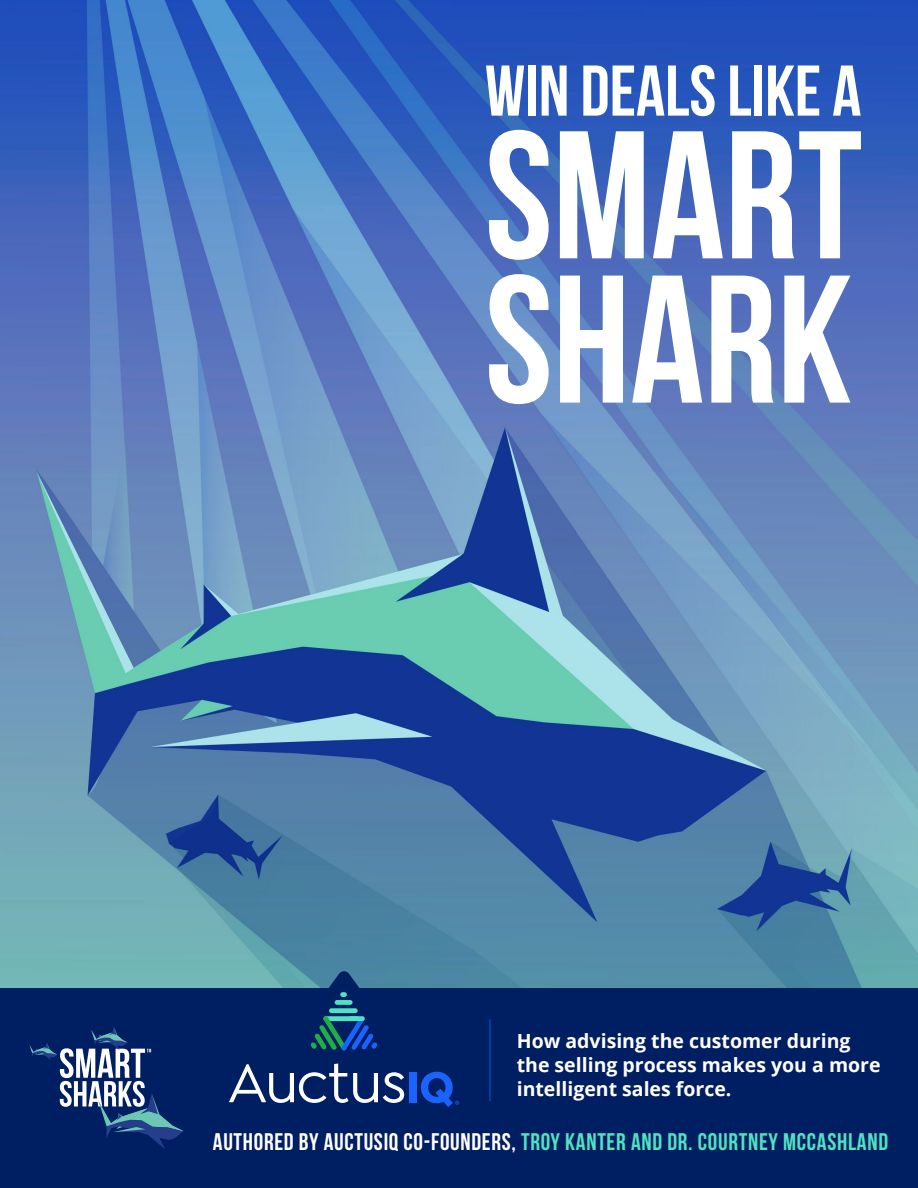
<style>
.page{position:relative;width:918px;height:1188px;background:#fff}
.page>*{position:absolute;margin:0;border:0;box-sizing:border-box;transform-origin:0 0}
.t1{font:700 181.5px/144.3px "Bebas Neue";color:#fff}
.t2{font:700 71.55px "Bebas Neue";color:#fff}
.t3{font:700 24px "Bebas Neue";letter-spacing:.03em;color:#50e3c2}
.t4{font:700 19.5px/24px "Open Sans";color:#fff}
.s1{color:#fff}
</style>
<div class="page">
<img style="left:0;top:0;width:918px;height:988px">
<div style="left:0;top:988px;width:918px;height:200px;background:#001e62"></div>
<svg style="left:229px;top:957px;width:230px;height:150px"></svg>
<hr style="left:489px;top:1019px;width:2px;height:82px;background:#0047ba">
<svg style="left:30px;top:1027px;width:154px;height:122px"></svg>
<h2 class="t2" style="left:485px;top:52px;width:378px">WIN DEALS LIKE A</h2>
<h1 class="t1" style="left:485px;top:121px;width:379px">SMART<br>SHARK</h1>
<p class="t4" style="left:517px;top:1028px;width:365px">How advising the customer during the selling process makes you a more intelligent sales force.</p>
<p class="t3" style="left:213px;top:1128px;width:677px"><span class="s1">AUTHORED BY AUCTUSIQ CO-FOUNDERS,</span> TROY KANTER AND DR. COURTNEY MCCASHLAND</p>
</div>
